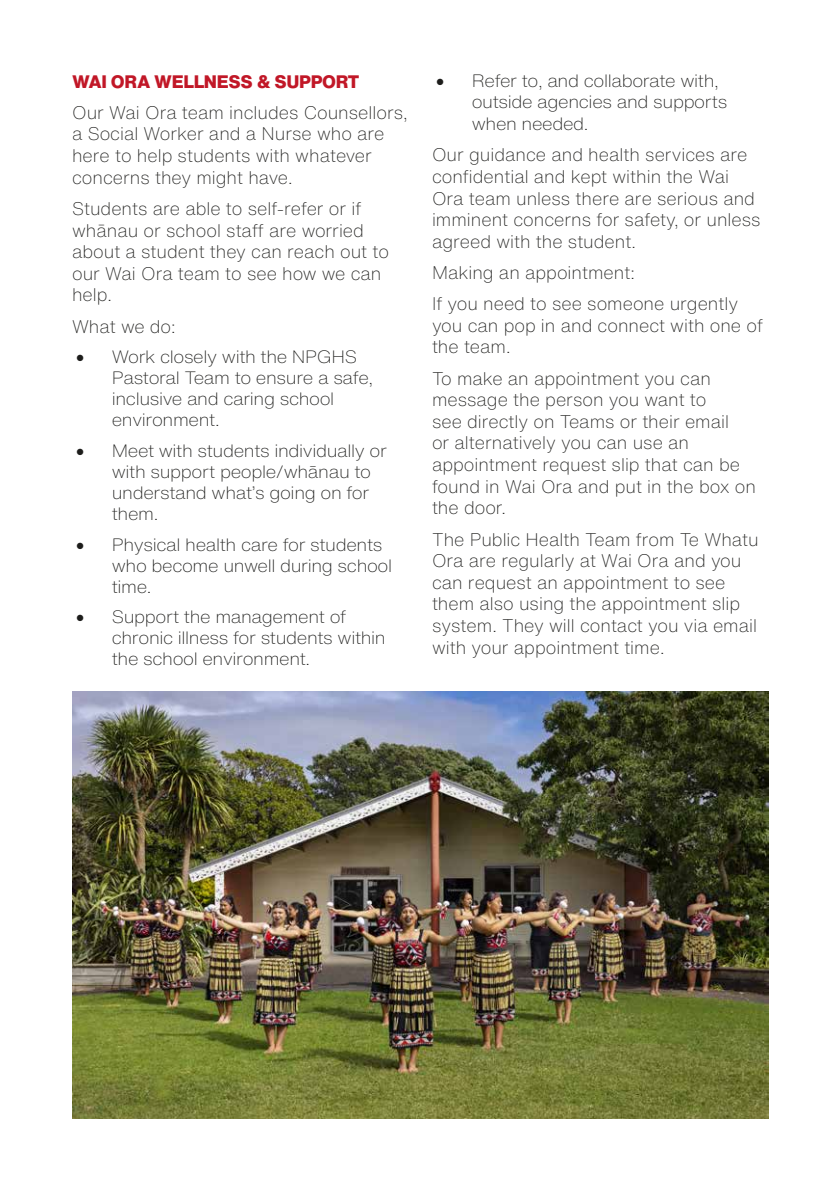
<style>
.page{position:relative;width:840px;height:1191px;background:#fff}
.page>*{position:absolute;margin:0;border:0;box-sizing:border-box;transform-origin:0 0}
.t1{font:300 18px/21.6px "Helvetica Now Text";color:#1d1d1b}
.t2{font:800 17.8px "Helvetica Now Text";letter-spacing:-.02em;color:#c11727}
.t3{font:300 17.6px/21px "Helvetica Now Text";letter-spacing:-.02em;color:#1d1d1b;scale:1.05 1}
</style>
<div class="page">
<img style="left:72px;top:692px;width:695px;height:427px">
<p class="t2" style="left:72px;top:68px;width:288px">WAI ORA WELLNESS &amp; SUPPORT</p>
<p class="t1" style="left:72px;top:101px;width:337px">Our Wai Ora team includes Counsellors, a Social Worker and a Nurse who are here to help students with whatever concerns they might have.</p>
<p class="t1" style="left:72px;top:197px;width:318px">Students are able to self-refer or if whānau or school staff are worried about a student they can reach out to our Wai Ora team to see how we can help.</p>
<p class="t1" style="left:72px;top:315px;width:105px">What we do:</p>
<p class="t3" style="left:112px;top:346px;width:250px;text-indent:-36px">• Work closely with the NPGHS<br>Pastoral Team to ensure a safe, inclusive and caring school environment.</p>
<p class="t3" style="left:112px;top:439px;width:263px;text-indent:-36px">• Meet with students individually or with support people/whānau to understand what’s going on for them.</p>
<p class="t3" style="left:112px;top:533px;width:268px;text-indent:-36px">• Physical health care for students who become unwell during school time.</p>
<p class="t3" style="left:112px;top:606px;width:262px;text-indent:-36px">• Support the management of chronic illness for students within the school environment.</p>
<p class="t3" style="left:471px;top:70px;width:245px;text-indent:-36px">• Refer to, and collaborate with, outside agencies and supports when needed.</p>
<p class="t1" style="left:432px;top:143px;width:330px">Our guidance and health services are confidential and kept within the Wai Ora team unless there are serious and imminent concerns for safety, or unless agreed with the student.</p>
<p class="t1" style="left:432px;top:256px;width:307px;line-height:31.2px">Making an appointment:<br>If you need to see someone urgently</p>
<p class="t1" style="left:432px;top:314px;width:332px">you can pop in and connect with one of the team.</p>
<p class="t1" style="left:432px;top:367px;width:325px">To make an appointment you can message the person you want to<br>see directly on Teams or their email<br>or alternatively you can use an appointment request slip that can be found in Wai Ora and put in the box on the door.</p>
<p class="t1" style="left:432px;top:528px;width:328px">The Public Health Team from Te Whatu Ora are regularly at Wai Ora and you can request an appointment to see them also using the appointment slip system. They will contact you via email with your appointment time.</p>
</div>
